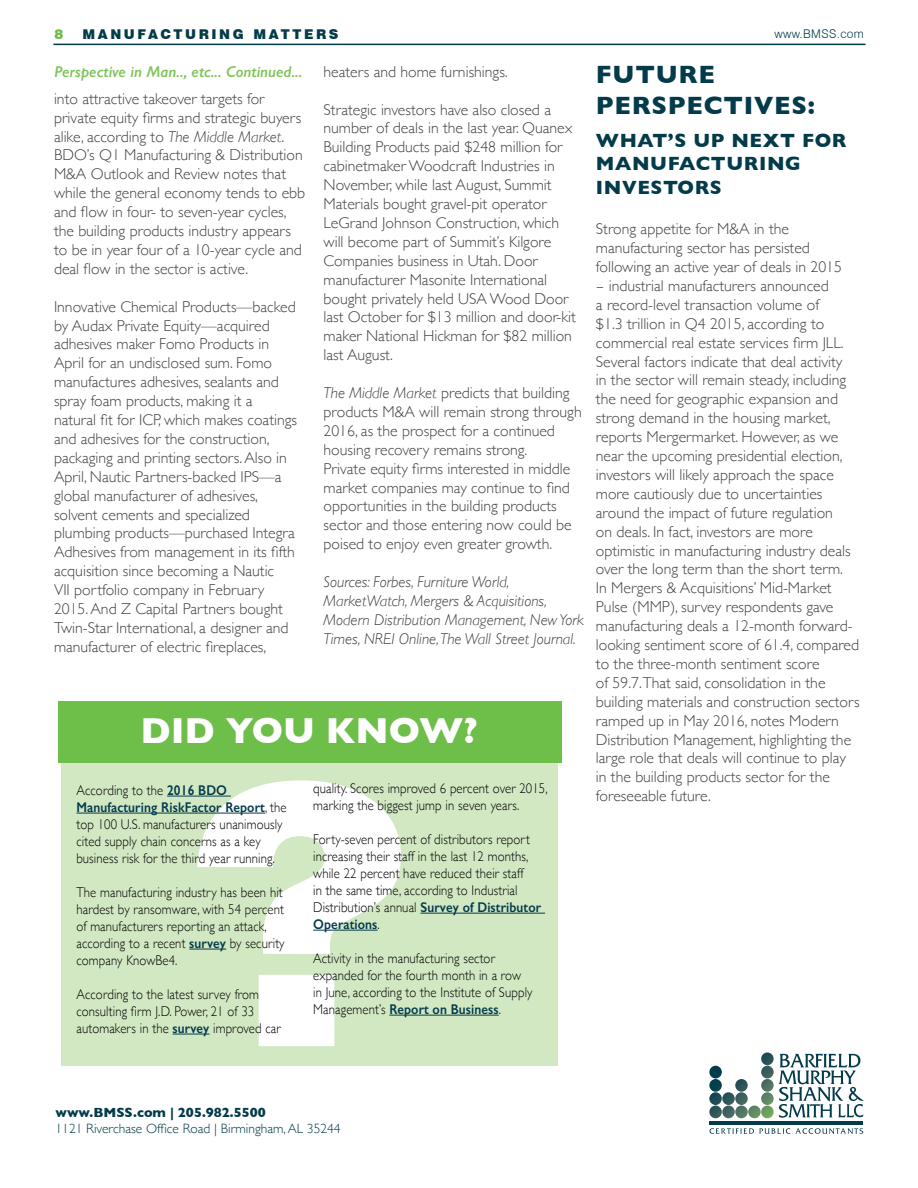
<style>
.page{position:relative;width:918px;height:1188px;background:#fff}
.page>*{position:absolute;margin:0;border:0;box-sizing:border-box;transform-origin:0 0}
.t1{font:700 36.9px "Gill Sans";color:#fff}
.t2{font:700 25.5px/30.6px "Gill Sans";letter-spacing:.03em;color:#033b4b}
.t3{font:700 19.5px/23.4px "Gill Sans";letter-spacing:.03em;color:#033b4b}
.t4{font:300 15.75px/18.9px "Gill Sans";color:#434345}
.t5{font:300 15.75px/18.9px "Gill Sans";color:#434345;scale:1.73 1}
.t6{font:italic 300 15.75px/18.9px "Gill Sans";color:#434345}
.t7{font:italic 600 15.75px "Gill Sans";color:#7fc45b}
.t8{font:300 14.1px/17px "Gill Sans";letter-spacing:.01em;color:#000;scale:.9 1}
.t9{font:300 13.5px "Gill Sans";color:#033b4b}
.t10{font:700 13.5px "Gill Sans";color:#033b4b}
.t11{font:900 13.5px "Swiss 721 BT";letter-spacing:.19em;color:#033b4b}
.t12{font:900 13.5px "Swiss 721 BT";color:#6ebe4a}
.t13{font:300 12px "Swiss 721 BT";letter-spacing:.03em;color:#033b4b}
.s1{font-style:italic}
.s2{font-weight:600;color:#033b4b}
</style>
<div class="page">
<hr style="left:53px;top:44px;width:813px;height:1px;background:#033b4b">
<div style="left:61px;top:753px;width:497px;height:312px;background:#d2e8c3"></div>
<svg style="left:197px;top:780px;width:204px;height:266px"></svg>
<div style="left:58px;top:701px;width:504px;height:62px;background:#6ebe4a"></div>
<hr style="left:167px;top:796px;width:64px;height:1px;background:#033b4b">
<hr style="left:76px;top:813px;width:189px;height:1px;background:#033b4b">
<hr style="left:189px;top:949px;width:37px;height:1px;background:#033b4b">
<hr style="left:173px;top:1034px;width:37px;height:1px;background:#033b4b">
<hr style="left:420px;top:913px;width:125px;height:1px;background:#033b4b">
<hr style="left:313px;top:930px;width:65px;height:1px;background:#033b4b">
<hr style="left:389px;top:1015px;width:110px;height:1px;background:#033b4b">
<hr style="left:710px;top:1121px;width:153px;height:3px;background:#033b4b">
<svg style="left:709px;top:1052px;width:155px;height:66px"></svg>
<svg style="left:710px;top:1128px;width:153px;height:6px"></svg>
<p class="t12" style="left:54px;top:26px;width:10px">8</p>
<p class="t11" style="left:82px;top:26px;width:258px">MANUFACTURING MATTERS</p>
<p class="t13" style="left:774px;top:27px;width:91px">www.BMSS.com</p>
<p class="t7" style="left:54px;top:62px;width:250px">Perspective in Man.., etc... Continued...</p>
<p class="t4" style="left:54px;top:88px;width:253px">into attractive takeover targets for private equity firms and strategic buyers alike, according to <span class="s1">The Middle Market</span>.<br>BDO’s Q1 Manufacturing &amp; Distribution M&amp;A Outlook and Review notes that while the general economy tends to ebb and flow in four- to seven-year cycles, the building products industry appears to be in year four of a 10-year cycle and deal flow in the sector is active.</p>
<p class="t4" style="left:54px;top:296px;width:245px">Innovative Chemical Products—backed by Audax Private Equity—acquired adhesives maker Fomo Products in April for an undisclosed sum. Fomo manufactures adhesives, sealants and spray foam products, making it a natural fit for ICP, which makes coatings and adhesives for the construction, packaging and printing sectors. Also in April, Nautic Partners-backed IPS—a global manufacturer of adhesives, solvent cements and specialized plumbing products—purchased Integra Adhesives from management in its fifth acquisition since becoming a Nautic<br>VII portfolio company in February 2015. And Z Capital Partners bought Twin-Star International, a designer and manufacturer of electric fireplaces,</p>
<p class="t4" style="left:324px;top:61px;width:186px">heaters and home furnishings.</p>
<p class="t4" style="left:324px;top:99px;width:254px">Strategic investors have also closed a number of deals in the last year. Quanex Building Products paid $248 million for cabinetmaker Woodcraft Industries in November, while last August, Summit Materials bought gravel-pit operator LeGrand Johnson Construction, which will become part of Summit’s Kilgore Companies business in Utah. Door manufacturer Masonite International bought privately held USA Wood Door last October for $13 million and door-kit maker National Hickman for $82 million last August.</p>
<p class="t4" style="left:324px;top:383px;width:260px"><span class="s1">The Middle Market</span> predicts that building products M&amp;A will remain strong through 2016, as the prospect for a continued housing recovery remains strong.<br>Private equity firms interested in middle market companies may continue to find opportunities in the building products sector and those entering now could be poised to enjoy even greater growth.</p>
<p class="t6" style="left:324px;top:572px;width:262px">Sources: Forbes, Furniture World, MarketWatch, Mergers &amp; Acquisitions, Modern Distribution Management, New York Times, NREI Online, The Wall Street Journal.</p>
<h1 class="t1" style="left:140px;top:702px;width:339px">DID YOU KNOW?</h1>
<p class="t8" style="left:313px;top:779px;width:262px">quality. Scores improved 6 percent over 2015, marking the biggest jump in seven years.</p>
<p class="t8" style="left:313px;top:830px;width:255px">Forty-seven percent of distributors report increasing their staff in the last 12 months, while 22 percent have reduced their staff<br>in the same time, according to Industrial Distribution’s annual <span class="s2">Survey of Distributor Operations</span>.</p>
<p class="t8" style="left:313px;top:949px;width:245px">Activity in the manufacturing sector expanded for the fourth month in a row in June, according to the Institute of Supply Management’s <span class="s2">Report on Business</span>.</p>
<p class="t8" style="left:76px;top:781px;width:235px">According to the <span class="s2">2016 BDO Manufacturing RiskFactor Report</span>, the top 100 U.S. manufacturers unanimously cited supply chain concerns as a key business risk for the third year running.</p>
<p class="t8" style="left:76px;top:883px;width:233px">The manufacturing industry has been hit hardest by ransomware, with 54 percent of manufacturers reporting an attack, according to a recent <span class="s2">survey</span> by security company KnowBe4.</p>
<p class="t8" style="left:76px;top:985px;width:228px">According to the latest survey from consulting firm J.D. Power, 21 of 33 automakers in the <span class="s2">survey</span> improved car</p>
<h2 class="t2" style="left:596px;top:59px;width:221px">FUTURE<br>PERSPECTIVES:</h2>
<p class="t3" style="left:596px;top:128px;width:252px">WHAT’S UP NEXT FOR<br>MANUFACTURING<br>INVESTORS</p>
<p class="t4" style="left:596px;top:219px;width:248px">Strong appetite for M&amp;A in the manufacturing sector has persisted following an active year of deals in 2015</p>
<p class="t5" style="left:596px;top:276px;width:154px">- industrial manufacturers announced<br>a record-level transaction volume of<br>$1.3 trillion in Q4 2015, according to commercial real estate services firm JLL.<br>Several factors indicate that deal activity<br>in the sector will remain steady, including the need for geographic expansion and strong demand in the housing market, reports Mergermarket. However, as we near the upcoming presidential election, investors will likely approach the space more cautiously due to uncertainties around the impact of future regulation<br>on deals. In fact, investors are more optimistic in manufacturing industry deals over the long term than the short term.<br>In Mergers &amp; Acquisitions’ Mid-Market Pulse (MMP), survey respondents gave manufacturing deals a 12-month forward&shy;looking sentiment score of 61.4, compared to the three-month sentiment score<br>of 59.7.That said, consolidation in the building materials and construction sectors ramped up in May 2016, notes Modern Distribution Management, highlighting the large role that deals will continue to play in the building products sector for the foreseeable future.</p>
<p class="t10" style="left:56px;top:1102px;width:212px">www.BMSS.com | 205.982.5500</p>
<p class="t9" style="left:56px;top:1118px;width:287px">1121 Riverchase Office Road | Birmingham, AL 35244</p>
</div>
